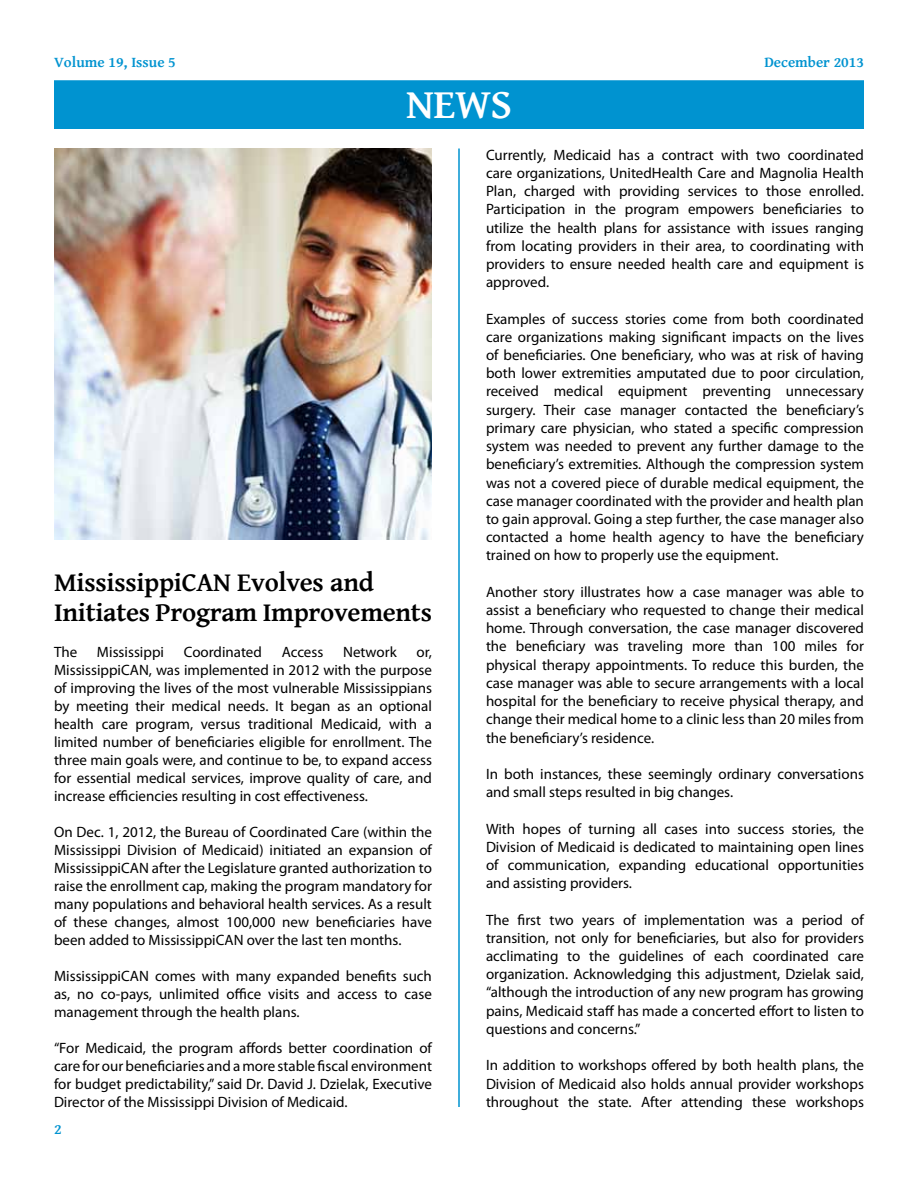
<style>
.page{position:relative;width:918px;height:1188px;background:#fff}
.page>*{position:absolute;margin:0;border:0;box-sizing:border-box;transform-origin:0 0}
.t1{font:700 42px "Gentium Basic";color:#fff}
.t2{font:700 27px/30px "Gentium Basic";letter-spacing:-.01em;color:#000}
.t3{font:15px/18.1px "Myriad Pro";color:#000;text-align:justify}
.t4{font:700 15px "Gentium Basic";color:#0093d0}
</style>
<div class="page">
<hr style="left:54px;top:80px;width:810px;height:2px;background:#0093d0">
<div style="left:54px;top:81px;width:810px;height:47px;background:#0093d0"></div>
<hr style="left:458px;top:148px;width:2px;height:959px;background:#0093d0">
<img style="left:54px;top:148px;width:378px;height:392px">
<p class="t4" style="left:54px;top:51px;width:123px">Volume 19, Issue 5</p>
<p class="t4" style="left:764px;top:51px;width:101px">December 2013</p>
<h1 class="t1" style="left:406px;top:73px;width:107px">NEWS</h1>
<h2 class="t2" style="left:54px;top:566px;width:379px">MississippiCAN Evolves and<br>Initiates Program Improvements</h2>
<p class="t3" style="left:54px;top:642px;width:25px">The</p>
<p class="t3" style="left:97px;top:642px;width:69px">Mississippi</p>
<p class="t3" style="left:184px;top:642px;width:80px">Coordinated</p>
<p class="t3" style="left:282px;top:642px;width:43px">Access</p>
<p class="t3" style="left:343px;top:642px;width:55px">Network</p>
<p class="t3" style="left:54px;top:642px;width:380px;text-indent:363px">or, MississippiCAN, was implemented in 2012 with the purpose of improving the lives of the most vulnerable Mississippians by meeting their medical needs. It began as an optional health care program, versus traditional Medicaid, with a limited number of beneficiaries eligible for enrollment. The three main goals were, and continue to be, to expand access for essential medical services, improve quality of care, and increase efficiencies resulting in cost effectiveness.</p>
<p class="t3" style="left:54px;top:822px;width:380px">On Dec. 1, 2012, the Bureau of Coordinated Care (within the Mississippi Division of Medicaid) initiated an expansion of MississippiCAN after the Legislature granted authorization to raise the enrollment cap, making the program mandatory for many populations and behavioral health services. As a result of these changes, almost 100,000 new beneficiaries have been added to MississippiCAN over the last ten months.</p>
<p class="t3" style="left:54px;top:966px;width:380px">MississippiCAN comes with many expanded benefits such as, no co-pays, unlimited office visits and access to case management through the health plans.</p>
<p class="t3" style="left:54px;top:1038px;width:380px">“For Medicaid, the program affords better coordination of care for our beneficiaries and a more stable fiscal environment for budget predictability,” said Dr. David J. Dzielak, Executive Director of the Mississippi Division of Medicaid.</p>
<p class="t4" style="left:54px;top:1118px;width:9px">2</p>
<p class="t3" style="left:486px;top:145px;width:380px">Currently, Medicaid has a contract with two coordinated care organizations, UnitedHealth Care and Magnolia Health Plan, charged with providing services to those enrolled.<br>Participation in the program empowers beneficiaries to utilize the health plans for assistance with issues ranging from locating providers in their area, to coordinating with providers to ensure needed health care and equipment is approved.</p>
<p class="t3" style="left:486px;top:309px;width:380px">Examples of success stories come from both coordinated care organizations making significant impacts on the lives of beneficiaries. One beneficiary, who was at risk of having both lower extremities amputated due to poor circulation, received medical equipment preventing unnecessary surgery. Their case manager contacted the beneficiary’s primary care physician, who stated a specific compression system was needed to prevent any further damage to the beneficiary’s extremities. Although the compression system was not a covered piece of durable medical equipment, the case manager coordinated with the provider and health plan to gain approval. Going a step further, the case manager also contacted a home health agency to have the beneficiary trained on how to properly use the equipment.</p>
<p class="t3" style="left:486px;top:582px;width:380px">Another story illustrates how a case manager was able to assist a beneficiary who requested to change their medical home. Through conversation, the case manager discovered the beneficiary was traveling more than 100 miles for physical therapy appointments. To reduce this burden, the case manager was able to secure arrangements with a local hospital for the beneficiary to receive physical therapy, and change their medical home to a clinic less than 20 miles from the beneficiary’s residence.</p>
<p class="t3" style="left:486px;top:765px;width:379px">In both instances, these seemingly ordinary conversations and small steps resulted in big changes.</p>
<p class="t3" style="left:486px;top:819px;width:380px">With hopes of turning all cases into success stories, the Division of Medicaid is dedicated to maintaining open lines of communication, expanding educational opportunities and assisting providers.</p>
<p class="t3" style="left:486px;top:910px;width:380px">The first two years of implementation was a period of transition, not only for beneficiaries, but also for providers acclimating to the guidelines of each coordinated care organization. Acknowledging this adjustment, Dzielak said, “although the introduction of any new program has growing pains, Medicaid staff has made a concerted effort to listen to questions and concerns.”</p>
<p class="t3" style="left:486px;top:1056px;width:380px">In addition to workshops offered by both health plans, the Division of Medicaid also holds annual provider workshops throughout the state. After attending these workshops</p>
</div>
